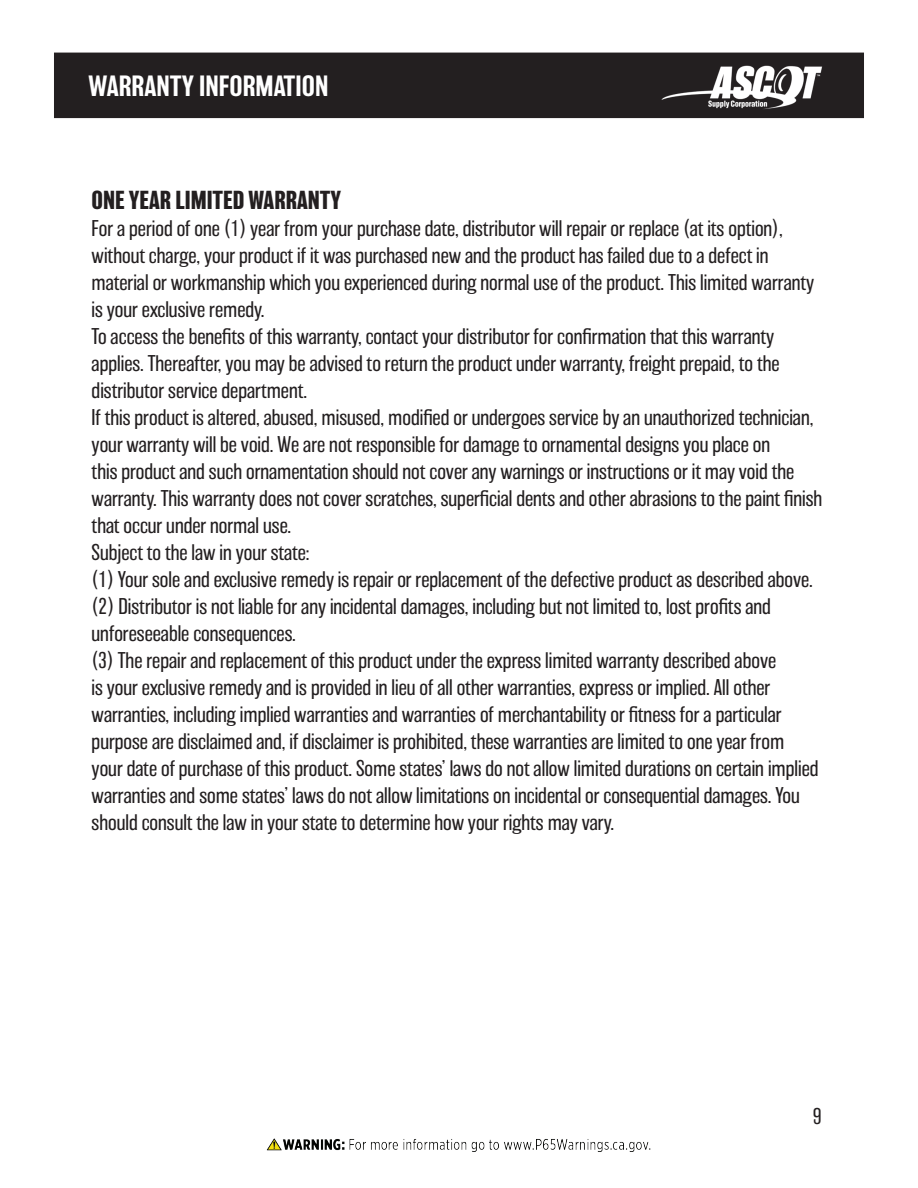
<style>
.page{position:relative;width:918px;height:1188px;background:#fff}
.page>*{position:absolute;margin:0;border:0;box-sizing:border-box;transform-origin:0 0}
.t1{font:500 27px "Balboa";color:#fff}
.t2{font:700 24px "Balboa";color:#231f20}
.t3{font:200 21px/27px "Balboa";color:#231f20}
</style>
<div class="page">
<div style="left:54px;top:53px;width:810px;height:65px;background:#231f20"></div>
<img style="left:661px;top:65px;width:161px;height:44px">
<img style="left:266px;top:1139px;width:385px;height:13px">
<p class="t1" style="left:89px;top:71px;width:241px">WARRANTY INFORMATION</p>
<p class="t2" style="left:92px;top:187px;width:251px">ONE YEAR LIMITED WARRANTY</p>
<p class="t3" style="left:92px;top:215px;width:732px">For a period of one (1) year from your purchase date, distributor will repair or replace (at its option), without charge, your product if it was purchased new and the product has failed due to a defect in material or workmanship which you experienced during normal use of the product. This limited warranty is your exclusive remedy.<br>To access the benefits of this warranty, contact your distributor for confirmation that this warranty applies. Thereafter, you may be advised to return the product under warranty, freight prepaid, to the distributor service department.<br>If this product is altered, abused, misused, modified or undergoes service by an unauthorized technician, your warranty will be void. We are not responsible for damage to ornamental designs you place on<br>this product and such ornamentation should not cover any warnings or instructions or it may void the warranty. This warranty does not cover scratches, superficial dents and other abrasions to the paint finish that occur under normal use.<br>Subject to the law in your state:<br>(1) Your sole and exclusive remedy is repair or replacement of the defective product as described above. (2) Distributor is not liable for any incidental damages, including but not limited to, lost profits and unforeseeable consequences.<br>(3) The repair and replacement of this product under the express limited warranty described above<br>is your exclusive remedy and is provided in lieu of all other warranties, express or implied. All other warranties, including implied warranties and warranties of merchantability or fitness for a particular purpose are disclaimed and, if disclaimer is prohibited, these warranties are limited to one year from<br>your date of purchase of this product. Some states’ laws do not allow limited durations on certain implied warranties and some states’ laws do not allow limitations on incidental or consequential damages. You should consult the law in your state to determine how your rights may vary.</p>
<p class="t3" style="left:813px;top:1103px;width:11px">9</p>
</div>
